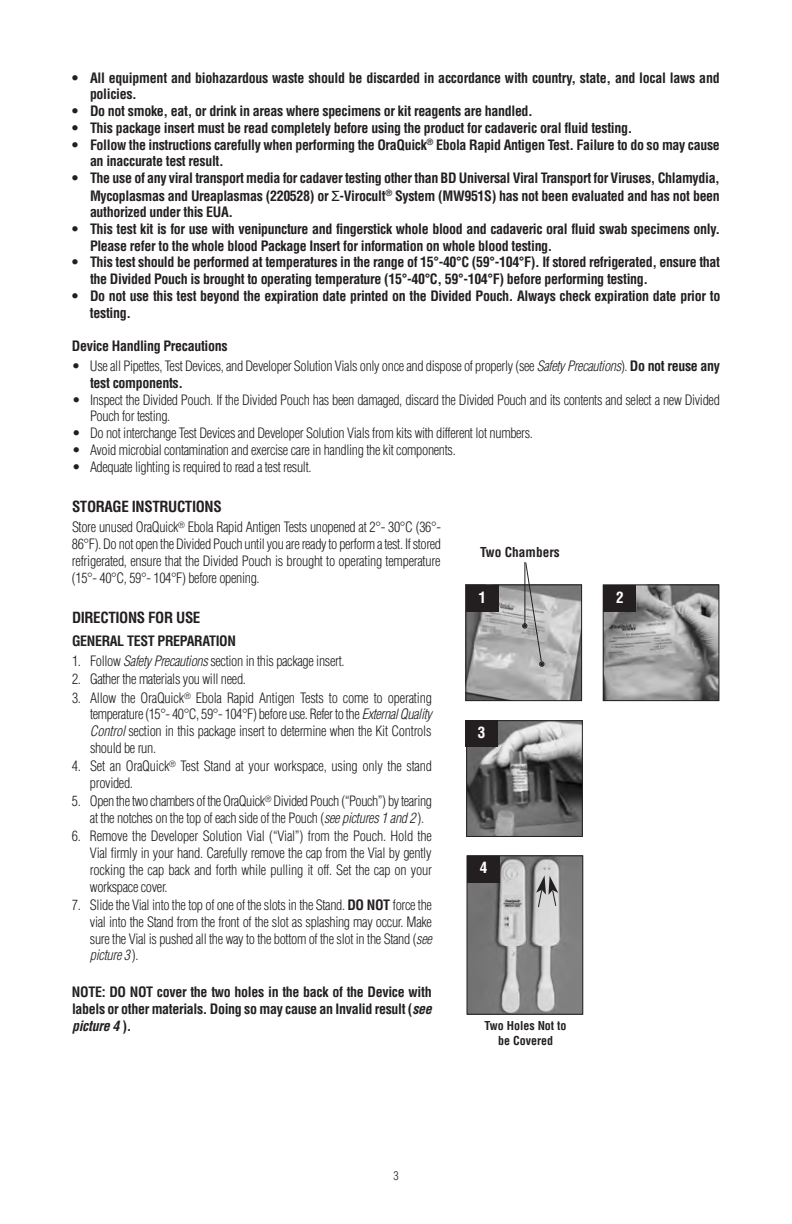
<style>
.page{position:relative;width:792px;height:1224px;background:#fff}
.page>*{position:absolute;margin:0;border:0;box-sizing:border-box;transform-origin:0 0}
.t1{font:700 condensed 15.2px "Helvetica";color:#fff}
.t2{font:700 condensed 15px "Helvetica";letter-spacing:-.025em;color:#231f20}
.t3{font:300 condensed 14px/16.8px "Helvetica";letter-spacing:-.025em;color:#231f20}
.t4{font:700 condensed 14px/16.8px "Helvetica";letter-spacing:-.025em;color:#231f20}
.t5{font:700 condensed 13.4px "Helvetica";color:#231f20}
.t6{font:700 condensed 12px/14.4px "Helvetica";color:#231f20;text-align:center}
.t7{font:300 condensed 12px "Helvetica";color:#231f20}
.s1{font-family:"Lucida Grande";font-weight:400;font-stretch:normal}
.s2{font-style:italic}
.s3{font-weight:700}
</style>
<div class="page">
<img style="left:467px;top:586px;width:113px;height:113px">
<div style="left:465px;top:584px;width:117px;height:117px;border:1px solid #231f20"></div>
<img style="left:605px;top:586px;width:112px;height:113px">
<div style="left:603px;top:584px;width:116px;height:117px;border:1px solid #231f20"></div>
<img style="left:468px;top:722px;width:113px;height:113px">
<div style="left:466px;top:720px;width:117px;height:117px;border:1px solid #231f20"></div>
<div style="left:466px;top:585px;width:33px;height:27px;background:#231f20"></div>
<div style="left:604px;top:585px;width:32px;height:27px;background:#231f20"></div>
<div style="left:465px;top:721px;width:33px;height:26px;background:#231f20"></div>
<svg style="left:522px;top:562px;width:23px;height:105px"></svg>
<img style="left:468px;top:857px;width:113px;height:156px">
<div style="left:466px;top:855px;width:117px;height:160px;border:1px solid #231f20"></div>
<div style="left:467px;top:856px;width:33px;height:26px;background:#231f20"></div>
<svg style="left:536px;top:875px;width:22px;height:32px"></svg>
<p class="t4" style="left:90px;top:69px;width:631px;text-indent:-18px">• All equipment and biohazardous waste should be discarded in accordance with country, state, and local laws and policies.</p>
<p class="t4" style="left:72px;top:103px;width:462px">• Do not smoke, eat, or drink in areas where specimens or kit reagents are handled.</p>
<p class="t4" style="left:72px;top:120px;width:562px">• This package insert must be read completely before using the product for cadaveric oral fluid testing.</p>
<p class="t4" style="left:90px;top:136px;width:631px;text-indent:-18px">• Follow the instructions carefully when performing the OraQuick<sup>®</sup> Ebola Rapid Antigen Test. Failure to do so may cause an inaccurate test result.</p>
<p class="t4" style="left:90px;top:170px;width:631px;text-align:justify;text-indent:-18px">• The use of any viral transport media for cadaver testing other than BD Universal Viral Transport for Viruses, Chlamydia, Mycoplasmas and Ureaplasmas (220528) or <span class="s1">Σ</span>-Virocult<sup>®</sup> System (MW951S) has not been evaluated and has not been authorized under this EUA.</p>
<p class="t4" style="left:90px;top:220px;width:632px;text-indent:-18px">• This test kit is for use with venipuncture and fingerstick whole blood and cadaveric oral fluid swab specimens only.<br>Please refer to the whole blood Package Insert for information on whole blood testing.</p>
<p class="t4" style="left:90px;top:254px;width:632px;text-indent:-18px">• This test should be performed at temperatures in the range of 15°-40°C (59°-104°F). If stored refrigerated, ensure that the Divided Pouch is brought to operating temperature (15°-40°C, 59°-104°F) before performing testing.</p>
<p class="t4" style="left:90px;top:288px;width:632px;text-indent:-18px">• Do not use this test beyond the expiration date printed on the Divided Pouch. Always check expiration date prior to testing.</p>
<p class="t4" style="left:72px;top:338px;width:157px">Device Handling Precautions</p>
<p class="t3" style="left:90px;top:358px;width:631px;text-indent:-18px">• Use all Pipettes, Test Devices, and Developer Solution Vials only once and dispose of properly (see <span class="s2">Safety Precautions</span>). <span class="s3">Do not reuse any test components.</span></p>
<p class="t3" style="left:90px;top:391px;width:631px;text-indent:-18px">• Inspect the Divided Pouch. If the Divided Pouch has been damaged, discard the Divided Pouch and its contents and select a new Divided<br>Pouch for testing.</p>
<p class="t3" style="left:72px;top:425px;width:463px">• Do not interchange Test Devices and Developer Solution Vials from kits with different lot numbers.</p>
<p class="t3" style="left:72px;top:442px;width:385px">• Avoid microbial contamination and exercise care in handling the kit components.</p>
<p class="t3" style="left:72px;top:459px;width:241px">• Adequate lighting is required to read a test result.</p>
<p class="t2" style="left:72px;top:498px;width:151px">STORAGE INSTRUCTIONS</p>
<p class="t3" style="left:72px;top:519px;width:371px;text-align:justify">Store unused OraQuick<sup>®</sup> Ebola Rapid Antigen Tests unopened at 2°- 30°C (36°- 86°F). Do not open the Divided Pouch until you are ready to perform a test. If stored refrigerated, ensure that the Divided Pouch is brought to operating temperature (15°- 40°C, 59°- 104°F) before opening.</p>
<p class="t2" style="left:72px;top:610px;width:130px">DIRECTIONS FOR USE</p>
<p class="t4" style="left:72px;top:633px;width:165px">GENERAL TEST PREPARATION</p>
<p class="t3" style="left:72px;top:653px;width:274px">1. Follow <span class="s2">Safety Precautions</span> section in this package insert.</p>
<p class="t3" style="left:72px;top:671px;width:176px">2. Gather the materials you will need.</p>
<p class="t3" style="left:90px;top:689px;width:343px;text-align:justify;text-indent:-18px">3. Allow the OraQuick<sup>®</sup> Ebola Rapid Antigen Tests to come to operating temperature (15°- 40°C, 59°- 104°F) before use. Refer to the <span class="s2">External Quality Control</span> section in this package insert to determine when the Kit Controls should be run.</p>
<p class="t3" style="left:90px;top:758px;width:344px;text-indent:-18px">4. Set an OraQuick<sup>®</sup> Test Stand at your workspace, using only the stand provided.</p>
<p class="t3" style="left:90px;top:793px;width:344px;text-indent:-18px">5. Open the two chambers of the OraQuick<sup>®</sup> Divided Pouch (“Pouch”) by tearing at the notches on the top of each side of the Pouch (<span class="s2">see pictures 1 and 2</span> ).</p>
<p class="t3" style="left:90px;top:828px;width:344px;text-align:justify;text-indent:-18px">6. Remove the Developer Solution Vial (“Vial”) from the Pouch. Hold the Vial firmly in your hand. Carefully remove the cap from the Vial by gently rocking the cap back and forth while pulling it off. Set the cap on your workspace cover.</p>
<p class="t3" style="left:90px;top:897px;width:344px;text-align:justify;text-indent:-18px">7. Slide the Vial into the top of one of the slots in the Stand. <span class="s3">DO NOT</span> force the vial into the Stand from the front of the slot as splashing may occur. Make sure the Vial is pushed all the way to the bottom of the slot in the Stand (<span class="s2">see picture 3</span> ).</p>
<p class="t4" style="left:72px;top:984px;width:361px;text-align:justify">NOTE: DO NOT cover the two holes in the back of the Device with labels or other materials. Doing so may cause an Invalid result (<span class="s2">see picture 4</span> ).</p>
<p class="t5" style="left:480px;top:545px;width:81px">Two Chambers</p>
<p class="t1" style="left:478px;top:589px;width:9px">1</p>
<p class="t1" style="left:616px;top:589px;width:9px">2</p>
<p class="t1" style="left:478px;top:724px;width:9px">3</p>
<p class="t1" style="left:480px;top:859px;width:9px">4</p>
<p class="t6" style="left:485px;top:1019px;width:84px">Two Holes Not to be Covered</p>
<p class="t7" style="left:393px;top:1169px;width:7px">3</p>
</div>
